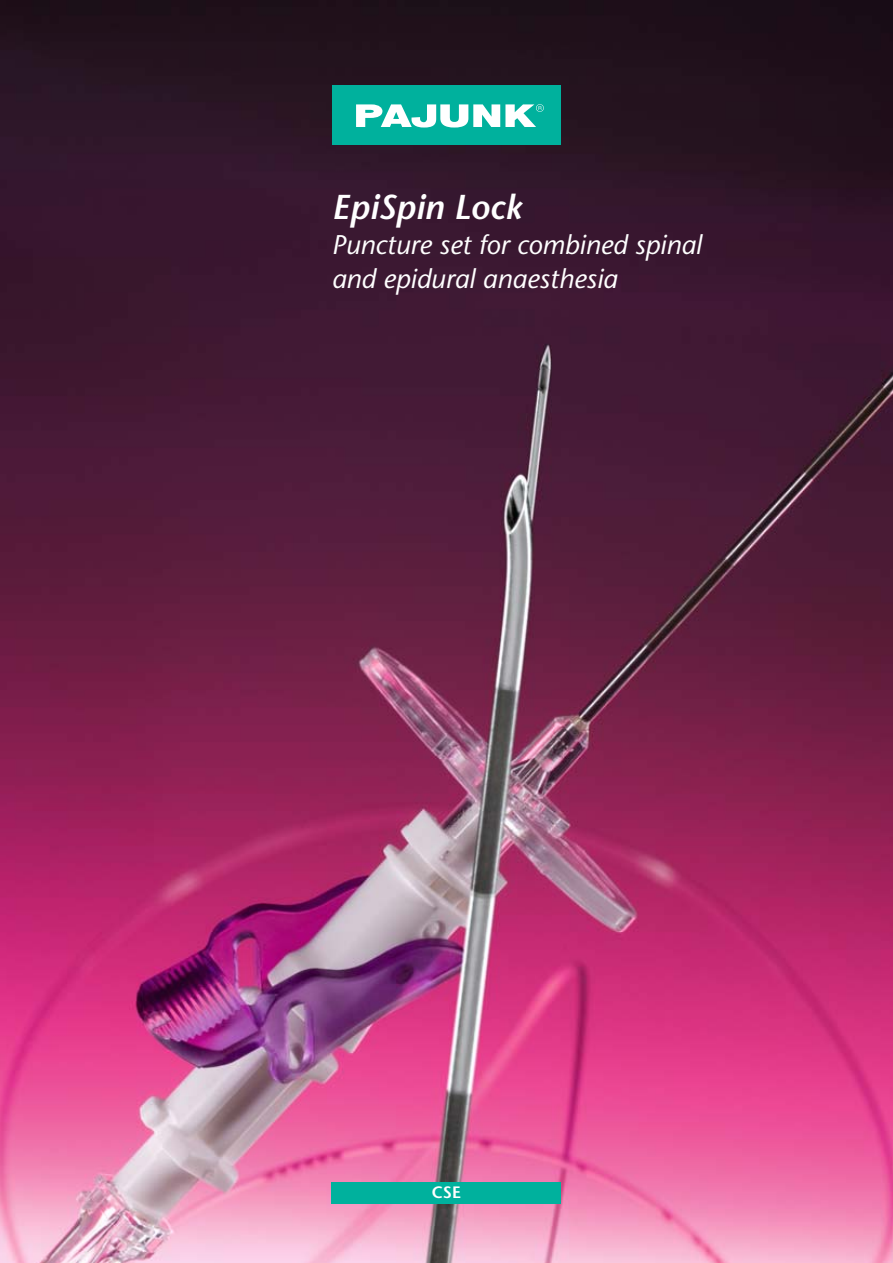
<style>
.page{position:relative;width:893px;height:1263px;background:#fff}
.page>*{position:absolute;margin:0;border:0;box-sizing:border-box;transform-origin:0 0}
.t1{font:italic 600 34.5px "Stone Sans";color:#fff}
.t2{font:italic 27px/34.5px "Stone Sans";color:#fff}
.t3{font:600 16.5px "Stone Sans";color:#fff}
</style>
<div class="page">
<img style="left:0;top:0;width:893px;height:1263px">
<div style="left:332px;top:1182px;width:229px;height:21px;background:#00b19d"></div>
<div style="left:332px;top:85px;width:229px;height:60px;background:#00b19d"></div>
<svg style="left:356px;top:104px;width:188px;height:24px"></svg>
<p class="t1" style="left:332px;top:194px;width:191px">EpiSpin Lock</p>
<p class="t2" style="left:332px;top:230px;width:371px">Puncture set for combined spinal and epidural anaesthesia</p>
<p class="t3" style="left:432px;top:1186px;width:31px">CSE</p>
</div>
